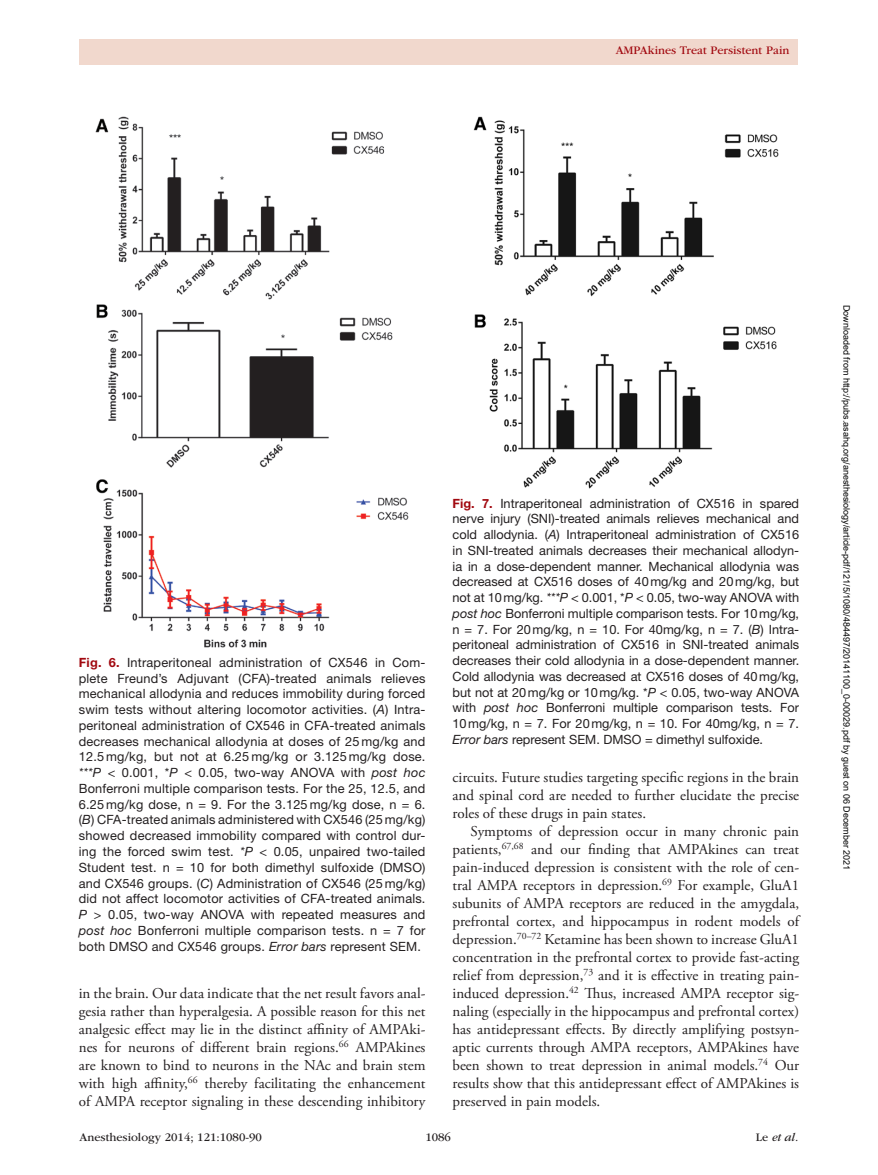
<style>
.page{position:relative;width:878px;height:1175px;background:#fff}
.page>*{position:absolute;margin:0;border:0;box-sizing:border-box;transform-origin:0 0}
.t1{font:15px/18px "Adobe Garamond Pro";color:#231f20;text-align:justify}
.t2{font:12.75px/15.8px "Helvetica Neue LT Std";color:#231f20;text-align:justify}
.t3{font:12px "ITC Garamond Std";color:#231f20}
.t4{font:12px "ITC Garamond Std";color:#a1080f}
.t5{font:italic 12px "ITC Garamond Std";color:#231f20}
.t6{font:9px "Arial";color:#000}
.s1{font-weight:700;color:#a1080f}
.s2{font-style:italic}
.s3{font-style:normal}
</style>
<div class="page">
<div style="left:79px;top:39px;width:718px;height:25px;background:#f1d8cd"></div>
<img style="left:95px;top:116px;width:314px;height:532px">
<img style="left:473px;top:116px;width:306px;height:373px">
<p class="t4" style="left:615px;top:44px;width:175px">AMPAkines Treat Persistent Pain</p>
<p class="t2" style="left:79px;top:654px;width:348px"><span class="s1">Fig. 6.</span> Intraperitoneal administration of CX546 in Com&shy;plete Freund’s Adjuvant (CFA)-treated animals relieves mechanical allodynia and reduces immobility during forced swim tests without altering locomotor activities. (<span class="s2">A</span>) Intra&shy;peritoneal administration of CX546 in CFA-treated animals decreases mechanical allodynia at doses of 25 mg/kg and 12.5 mg/kg, but not at 6.25 mg/kg or 3.125 mg/kg dose. <span class="s2">***P</span> &lt; 0.001, *<span class="s2">P</span> &lt; 0.05, two-way ANOVA with <span class="s2">post hoc </span>Bonferroni multiple comparison tests. For the 25, 12.5, and 6.25 mg/kg dose, n = 9. For the 3.125 mg/kg dose, n = 6. (<span class="s2">B</span>) CFA-treated animals administered with CX546 (25 mg/kg) showed decreased immobility compared with control dur&shy;ing the forced swim test. <span class="s2">*P</span> &lt; 0.05, unpaired two-tailed Student test. n = 10 for both dimethyl sulfoxide (DMSO) and CX546 groups. (<span class="s2">C</span>) Administration of CX546 (25 mg/kg) did not affect locomotor activities of CFA-treated animals.<br><span class="s2">P</span> &gt; 0.05, two-way ANOVA with repeated measures and <span class="s2">post hoc</span> Bonferroni multiple comparison tests. n = 7 for both DMSO and CX546 groups. <span class="s2">Error bars</span> represent SEM.</p>
<p class="t1" style="left:79px;top:984px;width:348px">in the brain. Our data indicate that the net result favors anal&shy;gesia rather than hyperalgesia. A possible reason for this net analgesic effect may lie in the distinct affinity of AMPAki&shy;nes for neurons of different brain regions.<sup>66</sup> AMPAkines are known to bind to neurons in the NAc and brain stem with high affinity,<sup>66</sup> thereby facilitating the enhancement of AMPA receptor signaling in these descending inhibitory</p>
<p class="t2" style="left:452px;top:495px;width:348px"><span class="s1">Fig. 7.</span> Intraperitoneal administration of CX516 in spared nerve injury (SNI)-treated animals relieves mechanical and cold allodynia. (<span class="s2">A</span>) Intraperitoneal administration of CX516 in SNI-treated animals decreases their mechanical allodyn&shy;ia in a dose-dependent manner. Mechanical allodynia was decreased at CX516 doses of 40mg/kg and 20mg/kg, but not at 10mg/kg. <span class="s2">***P</span> &lt; 0.001, *<span class="s2">P</span> &lt; 0.05, two-way ANOVA with <span class="s2">post hoc</span> Bonferroni multiple comparison tests. For 10mg/kg, n = 7. For 20mg/kg, n = 10. For 40mg/kg, n = 7. (<span class="s2">B</span>) Intra&shy;peritoneal administration of CX516 in SNI-treated animals decreases their cold allodynia in a dose-dependent manner.<br>Cold allodynia was decreased at CX516 doses of 40mg/kg, but not at 20mg/kg or 10mg/kg. *<span class="s2">P</span> &lt; 0.05, two-way ANOVA with <span class="s2">post hoc</span> Bonferroni multiple comparison tests. For 10mg/kg, n = 7. For 20mg/kg, n = 10. For 40mg/kg, n = 7.<br><span class="s2">Error bars</span> represent SEM. DMSO = dimethyl sulfoxide.</p>
<p class="t1" style="left:452px;top:768px;width:348px">circuits. Future studies targeting specific regions in the brain and spinal cord are needed to further elucidate the precise roles of these drugs in pain states.</p>
<p class="t1" style="left:452px;top:822px;width:348px;text-indent:18px">Symptoms of depression occur in many chronic pain patients,<sup>67,68</sup> and our finding that AMPAkines can treat pain-induced depression is consistent with the role of cen&shy;tral AMPA receptors in depression.<sup>69</sup> For example, GluA1 subunits of AMPA receptors are reduced in the amygdala, prefrontal cortex, and hippocampus in rodent models of depression.<sup>70–72</sup> Ketamine has been shown to increase GluA1 concentration in the prefrontal cortex to provide fast-acting relief from depression,<sup>73</sup> and it is effective in treating pain&shy;induced depression.<sup>42</sup> Thus, increased AMPA receptor sig&shy;naling (especially in the hippocampus and prefrontal cortex) has antidepressant effects. By directly amplifying postsyn&shy;aptic currents through AMPA receptors, AMPAkines have been shown to treat depression in animal models.<sup>74</sup> Our results show that this antidepressant effect of AMPAkines is preserved in pain models.</p>
<p class="t3" style="left:80px;top:1130px;width:184px">Anesthesiology 2014; 121:1080-90</p>
<p class="t3" style="left:425px;top:1130px;width:27px">1086</p>
<p class="t5" style="left:755px;top:1130px;width:44px"><span class="s3">Le</span> et al.</p>
<p class="t6" style="left:850px;top:304px;width:567px;rotate:90deg">Downloaded from http://pubs.asahq.org/anesthesiology/article-pdf/121/5/1080/484497/20141100_0-00029.pdf by guest on 06 December 2021</p>
</div>
